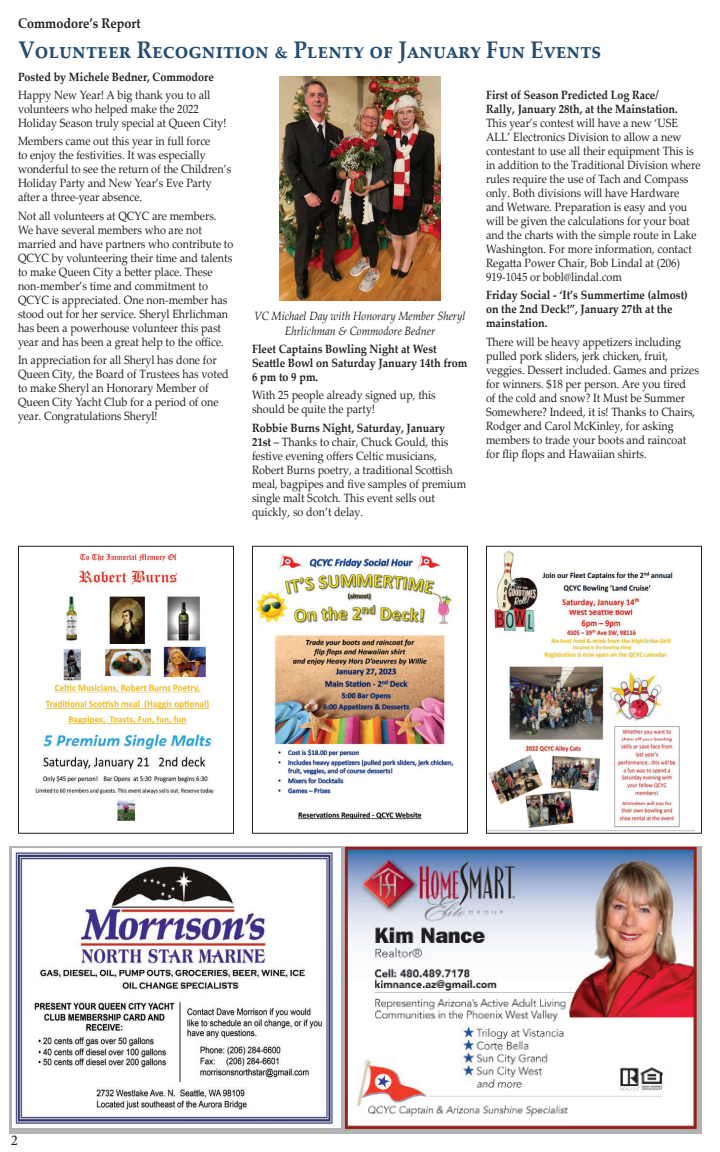
<style>
.page{position:relative;width:720px;height:1152px;background:#fff}
.page>*{position:absolute;margin:0;border:0;box-sizing:border-box;transform-origin:0 0}
.t1{font:700 24px "Palatino Linotype";color:#244d6f;scale:.9 1}
.t2{font:15px "Minion Pro";color:#231f20}
.t3{font:700 14px "Palatino Linotype";color:#231f20;scale:.9 1}
.t4{font:12px/14px "Palatino Linotype";color:#231f20;scale:.9 1}
.t5{font:700 12px/14px "Palatino Linotype";color:#231f20;scale:.9 1}
.t6{font:italic 12px/15px "Palatino Linotype";color:#231f20;text-align:center;scale:.9 1}
.s1{font-weight:700}
</style>
<div class="page">
<img style="left:255px;top:554px;width:199px;height:266px">
<div style="left:252px;top:546px;width:216px;height:288px;border:1px solid #231f20"></div>
<img style="left:488px;top:551px;width:207px;height:281px">
<div style="left:486px;top:546px;width:216px;height:288px;border:1px solid #231f20"></div>
<img style="left:35px;top:553px;width:179px;height:268px">
<div style="left:18px;top:546px;width:216px;height:288px;border:1px solid #231f20"></div>
<img style="left:279px;top:76px;width:162px;height:225px">
<img style="left:342px;top:846px;width:360px;height:288px">
<svg style="left:9px;top:846px;width:333px;height:287px;background:#bfbebe"></svg>
<img style="left:13px;top:849px;width:328px;height:279px">
<p class="t3" style="left:18px;top:14px;width:138px">Commodore’s Report</p>
<h1 class="t1" style="left:18px;top:33px;width:650px">Volunteer Recognition &amp; Plenty of January Fun Events</h1>
<p class="t5" style="left:18px;top:70px;width:219px">Posted by Michele Bedner, Commodore</p>
<p class="t4" style="left:18px;top:87px;width:233px">Happy New Year! A big thank you to all volunteers who helped make the 2022<br>Holiday Season truly special at Queen City!</p>
<p class="t4" style="left:18px;top:134px;width:239px">Members came out this year in full force<br>to enjoy the festivities. It was especially wonderful to see the return of the Children’s Holiday Party and New Year’s Eve Party after a three-year absence.</p>
<p class="t4" style="left:18px;top:208px;width:241px">Not all volunteers at QCYC are members.<br>We have several members who are not married and have partners who contribute to QCYC by volunteering their time and talents to make Queen City a better place. These non-member’s time and commitment to QCYC is appreciated. One non-member has stood out for her service. Sheryl Ehrlichman has been a powerhouse volunteer this past year and has been a great help to the office.</p>
<p class="t4" style="left:18px;top:353px;width:236px">In appreciation for all Sheryl has done for Queen City, the Board of Trustees has voted to make Sheryl an Honorary Member of Queen City Yacht Club for a period of one year. Congratulations Sheryl!</p>
<p class="t5" style="left:252px;top:341px;width:241px">Fleet Captains Bowling Night at West<br>Seattle Bowl on Saturday January 14th from<br>6 pm to 9 pm.</p>
<p class="t6" style="left:255px;top:308px;width:236px">VC Michael Day with Honorary Member Sheryl<br>Ehrlichman &amp; Commodore Bedner</p>
<p class="t4" style="left:252px;top:388px;width:206px">With 25 people already signed up, this should be quite the party!</p>
<p class="t4" style="left:252px;top:420px;width:240px"><span class="s1">Robbie Burns Night, Saturday, January 21st</span> – Thanks to chair, Chuck Gould, this festive evening offers Celtic musicians, Robert Burns poetry, a traditional Scottish meal, bagpipes and five samples of premium single malt Scotch. This event sells out quickly, so don’t delay.</p>
<p class="t5" style="left:486px;top:87px;width:215px">First of Season Predicted Log Race/<br>Rally, January 28th, at the Mainstation.</p>
<p class="t4" style="left:486px;top:115px;width:240px">This year’s contest will have a new ‘USE ALL’ Electronics Division to allow a new contestant to use all their equipment This is in addition to the Traditional Division where rules require the use of Tach and Compass only. Both divisions will have Hardware and Wetware. Preparation is easy and you will be given the calculations for your boat and the charts with the simple route in Lake Washington. For more information, contact Regatta Power Chair, Bob Lindal at (206)<br>919-1045 or bobl@lindal.com</p>
<p class="t5" style="left:486px;top:288px;width:226px">Friday Social - ‘It’s Summertime (almost) on the 2nd Deck!”, January 27th at the mainstation.</p>
<p class="t4" style="left:486px;top:334px;width:238px">There will be heavy appetizers including pulled pork sliders, jerk chicken, fruit, veggies. Dessert included. Games and prizes for winners. $18 per person. Are you tired<br>of the cold and snow? It Must be Summer Somewhere? Indeed, it is! Thanks to Chairs, Rodger and Carol McKinley, for asking members to trade your boots and raincoat for flip flops and Hawaiian shirts.</p>
<p class="t2" style="left:11px;top:1130px;width:9px">2</p>
</div>
